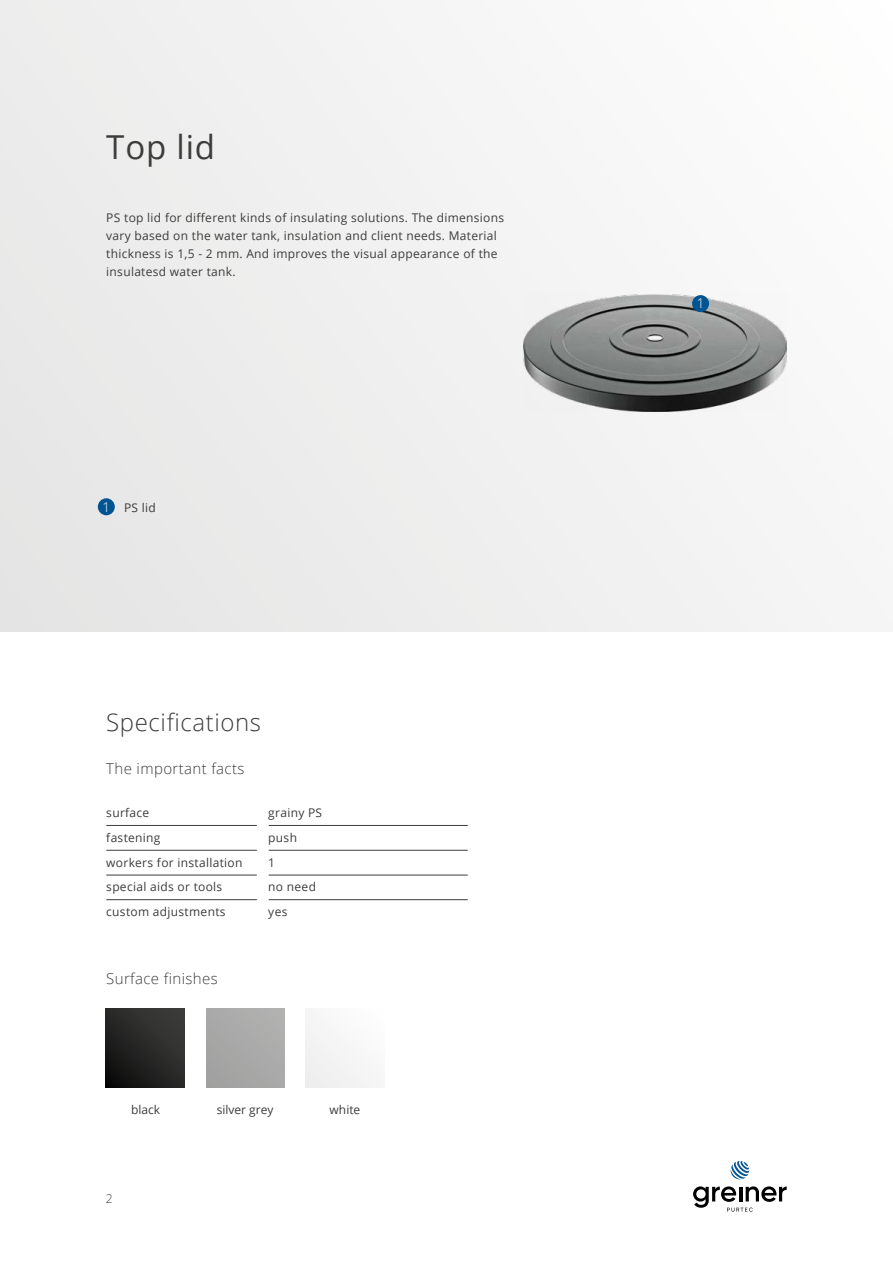
<style>
.page{position:relative;width:893px;height:1263px;background:#fff}
.page>*{position:absolute;margin:0;border:0;box-sizing:border-box;transform-origin:0 0}
.t1{font:33px "Open Sans";letter-spacing:.025em;color:#3c3c3b}
.t2{font:300 24px "Open Sans";letter-spacing:.025em;color:#3c3c3b}
.t3{font:300 15px "Open Sans";letter-spacing:.025em;color:#3c3c3b}
.t4{font:300 13.5px "Open Sans";color:#fff}
.t5{font:12px/18px "Open Sans";letter-spacing:.025em;color:#3c3c3b}
.t6{font:12px "Open Sans";color:#3c3c3b}
.t7{font:300 12px "Open Sans";color:#3c3c3b}
</style>
<div class="page">
<div style="left:0;top:0;width:893px;height:631px;background:#f1f1f1"></div>
<div style="left:207px;top:1009px;width:77px;height:78px;background:#a9a9a9"></div>
<img style="left:523px;top:294px;width:264px;height:118px">
<div style="left:98px;top:498px;width:17px;height:17px;background:#005491;border-radius:50%"></div>
<div style="left:692px;top:295px;width:17px;height:17px;background:#005491;border-radius:50%"></div>
<div style="left:306px;top:1009px;width:78px;height:78px;background:#f6f6f6"></div>
<svg style="left:106px;top:1009px;width:78px;height:78px;background:#262626"></svg>
<svg style="left:693px;top:1186px;width:94px;height:26px"></svg>
<svg style="left:730px;top:1161px;width:19px;height:19px"></svg>
<hr style="left:106px;top:899px;width:151px;height:1px;background:#3c3c3b">
<hr style="left:269px;top:899px;width:199px;height:1px;background:#3c3c3b">
<hr style="left:106px;top:825px;width:151px;height:1px;background:#3c3c3b">
<hr style="left:106px;top:850px;width:151px;height:1px;background:#3c3c3b">
<hr style="left:106px;top:875px;width:151px;height:1px;background:#3c3c3b">
<hr style="left:269px;top:825px;width:199px;height:1px;background:#3c3c3b">
<hr style="left:269px;top:850px;width:199px;height:1px;background:#3c3c3b">
<hr style="left:269px;top:875px;width:199px;height:1px;background:#3c3c3b">
<h1 class="t1" style="left:106px;top:125px;width:110px">Top lid</h1>
<p class="t5" style="left:106px;top:208px;width:399px">PS top lid for different kinds of insulating solutions. The dimensions vary based on the water tank, insulation and client needs. Material thickness is 1,5 - 2 mm. And improves the visual appearance of the insulatesd water tank.</p>
<p class="t4" style="left:102px;top:497px;width:9px">1</p>
<p class="t5" style="left:124px;top:498px;width:33px">PS lid</p>
<h2 class="t2" style="left:106px;top:705px;width:156px">Specifications</h2>
<p class="t3" style="left:106px;top:759px;width:140px">The important facts</p>
<p class="t5" style="left:106px;top:803px;width:44px">surface</p>
<p class="t5" style="left:268px;top:803px;width:55px">grainy PS</p>
<p class="t5" style="left:106px;top:828px;width:56px">fastening</p>
<p class="t5" style="left:268px;top:828px;width:30px">push</p>
<p class="t5" style="left:106px;top:853px;width:138px">workers for installation</p>
<p class="t5" style="left:268px;top:853px;width:8px">1</p>
<p class="t5" style="left:106px;top:878px;width:118px">special aids or tools</p>
<p class="t5" style="left:268px;top:878px;width:49px">no need</p>
<p class="t5" style="left:106px;top:902px;width:121px">custom adjustments</p>
<p class="t5" style="left:268px;top:902px;width:21px">yes</p>
<p class="t3" style="left:106px;top:968px;width:113px">Surface finishes</p>
<p class="t5" style="left:131px;top:1100px;width:31px">black</p>
<p class="t6" style="left:217px;top:1101px;width:58px">silver grey</p>
<p class="t7" style="left:106px;top:1190px;width:8px">2</p>
<p class="t5" style="left:330px;top:1100px;width:32px">white</p>
<p class="t4" style="left:697px;top:294px;width:9px">1</p>
</div>
